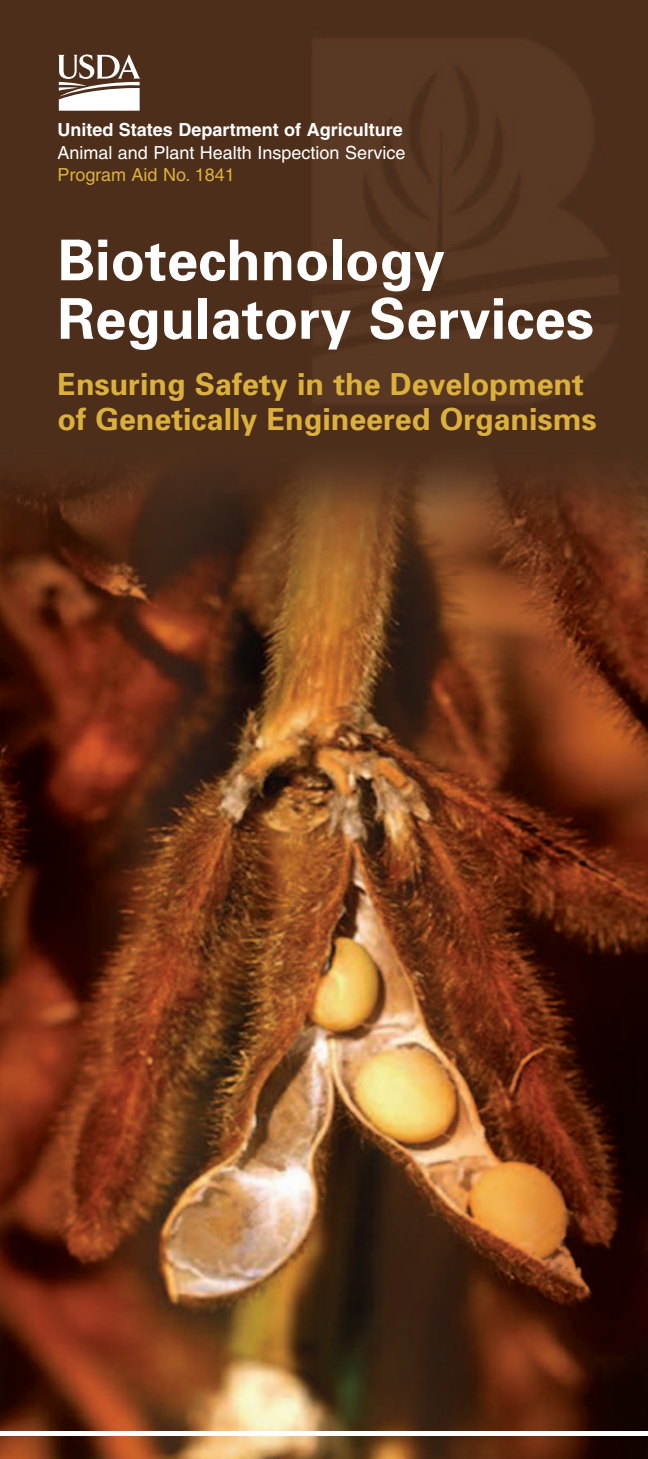
<style>
.page{position:relative;width:648px;height:1459px;background:#fff}
.page>*{position:absolute;margin:0;border:0;box-sizing:border-box;transform-origin:0 0}
.t1{font:700 56.25px/58.5px "Univers";color:#fff}
.t2{font:700 30.38px/34.9px "Univers";color:#dbb03c}
.t3{font:18px "Helvetica";color:#fff}
.t4{font:700 18px "Helvetica";color:#fff}
.t5{font:18px "Helvetica";color:#dbb03c}
</style>
<div class="page">
<img style="left:0;top:0;width:648px;height:1458px">
<p class="t4" style="left:57px;top:123px;width:347px">United States Department of Agriculture</p>
<p class="t3" style="left:57px;top:146px;width:350px">Animal and Plant Health Inspection Service</p>
<p class="t5" style="left:57px;top:168px;width:179px">Program Aid No. 1841</p>
<h1 class="t1" style="left:57px;top:236px;width:538px">Biotechnology<br>Regulatory Services</h1>
<p class="t2" style="left:57px;top:369px;width:541px">Ensuring Safety in the Development of Genetically Engineered Organisms</p>
</div>
